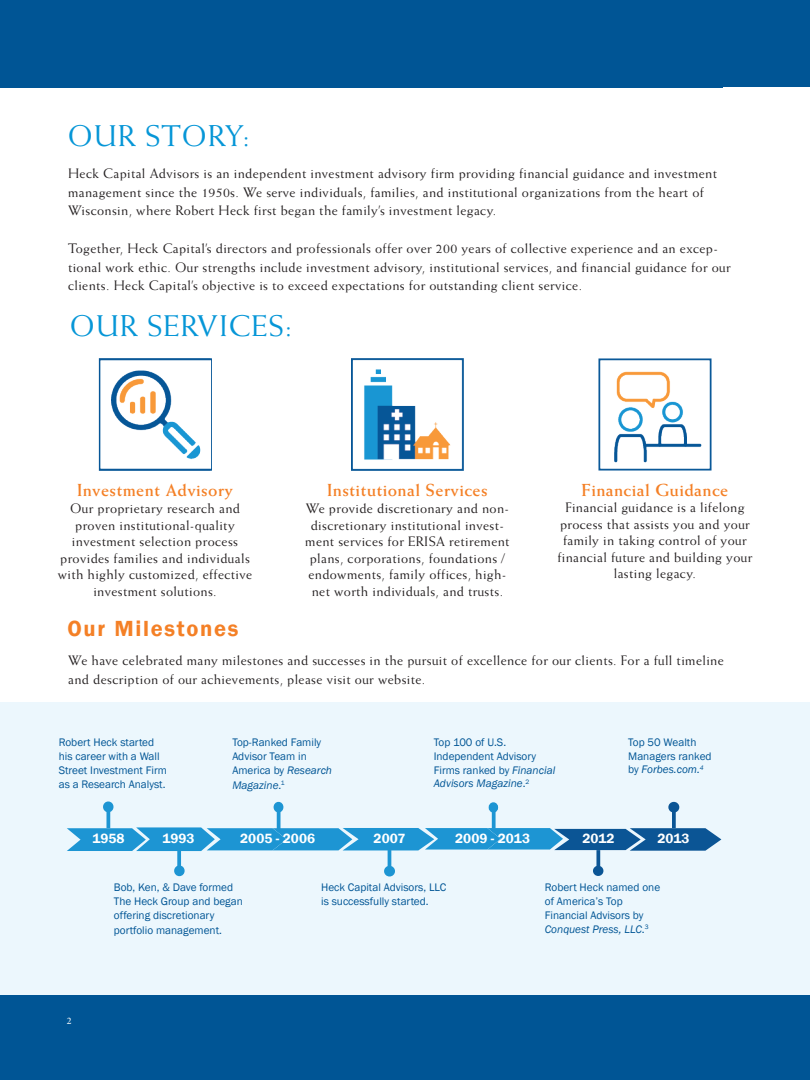
<style>
.page{position:relative;width:810px;height:1080px;background:#fff}
.page>*{position:absolute;margin:0;border:0;box-sizing:border-box;transform-origin:0 0}
.t1{font:30px "Weiss Std";letter-spacing:.03em;color:#0696d7}
.t2{font:600 22.5px "Franklin Gothic";letter-spacing:.075em;color:#f48026}
.t3{font:700 17.5px "Weiss Std";letter-spacing:.025em;color:#f48026}
.t4{font:13.75px/16.5px "Weiss Std";letter-spacing:.025em;color:#231f20}
.t5{font:600 13.75px "Franklin Gothic";color:#fff}
.t6{font:11.25px/13.8px "Franklin Gothic";color:#005595}
.t7{font:italic 11.25px "Franklin Gothic";color:#005595}
.t8{font:10px "Minion Pro";color:#fff}
.s1{font-style:italic}
.s2{font-style:normal}
</style>
<div class="page">
<div style="left:1px;top:702px;width:809px;height:362px;background:#ecf7fd"></div>
<div style="left:0;top:0;width:722px;height:87px;background:#005595"></div>
<div style="left:661px;top:37px;width:149px;height:50px;background:#005595"></div>
<div style="left:559px;top:0;width:251px;height:39px;background:#005595"></div>
<div style="left:0;top:995px;width:721px;height:85px;background:#005595"></div>
<div style="left:659px;top:1033px;width:151px;height:47px;background:#005595"></div>
<div style="left:562px;top:995px;width:248px;height:40px;background:#005595"></div>
<img style="left:351px;top:358px;width:112px;height:113px">
<img style="left:98px;top:358px;width:114px;height:113px">
<img style="left:599px;top:358px;width:112px;height:113px">
<svg style="left:177px;top:851px;width:4px;height:14px"></svg>
<div style="left:174px;top:865px;width:11px;height:11px;border:5px solid #1d95d3;border-radius:50%"></div>
<hr style="left:388px;top:850px;width:3px;height:23px;background:#1d95d3">
<div style="left:384px;top:866px;width:11px;height:10px;border:5px solid #1d95d3;border-radius:50%"></div>
<svg style="left:106px;top:812px;width:4px;height:15px"></svg>
<div style="left:103px;top:802px;width:10px;height:10px;border:5px solid #1d95d3;border-radius:50%"></div>
<hr style="left:277px;top:810px;width:3px;height:20px;background:#1d95d3">
<div style="left:274px;top:802px;width:9px;height:10px;border:5px solid #1d95d3;border-radius:50%"></div>
<svg style="left:492px;top:812px;width:4px;height:15px"></svg>
<div style="left:489px;top:802px;width:9px;height:11px;border:5px solid #1d95d3;border-radius:50%"></div>
<svg style="left:672px;top:813px;width:4px;height:14px"></svg>
<div style="left:668px;top:802px;width:11px;height:11px;border:5px solid #0b5595;border-radius:50%"></div>
<svg style="left:67px;top:827px;width:654px;height:24px;background:#3595cb"></svg>
<svg style="left:596px;top:850px;width:4px;height:16px"></svg>
<div style="left:593px;top:866px;width:10px;height:10px;border:5px solid #0b5595;border-radius:50%"></div>
<p class="t1" style="left:68px;top:118px;width:184px">OUR STORY:</p>
<p class="t4" style="left:68px;top:164px;width:651px;line-height:18.8px">Heck Capital Advisors is an independent investment advisory firm providing financial guidance and investment management since the 1950s. We serve individuals, families, and institutional organizations from the heart of</p>
<p class="t4" style="left:68px;top:202px;width:430px">Wisconsin, where Robert Heck first began the family’s investment legacy.</p>
<p class="t4" style="left:68px;top:239px;width:664px;line-height:18.8px">Together, Heck Capital’s directors and professionals offer over 200 years of collective experience and an excep&shy;tional work ethic. Our strengths include investment advisory, institutional services, and financial guidance for our clients. Heck Capital’s objective is to exceed expectations for outstanding client service.</p>
<p class="t1" style="left:70px;top:308px;width:224px">OUR SERVICES:</p>
<p class="t3" style="left:77px;top:480px;width:157px">Investment Advisory</p>
<p class="t4" style="left:58px;top:500px;width:196px;text-align:center">Our proprietary research and proven institutional-quality investment selection process provides families and individuals with highly customized, effective investment solutions.</p>
<p class="t2" style="left:68px;top:615px;width:172px">Our Milestones</p>
<p class="t3" style="left:327px;top:480px;width:162px">Institutional Services</p>
<p class="t4" style="left:305px;top:500px;width:206px;text-align:center">We provide discretionary and non&shy;discretionary institutional invest&shy;ment services for ERISA retirement plans, corporations, foundations / endowments, family offices, high&shy;net worth individuals, and trusts.</p>
<p class="t3" style="left:582px;top:480px;width:148px">Financial Guidance</p>
<p class="t4" style="left:557px;top:499px;width:197px;text-align:center">Financial guidance is a lifelong process that assists you and your family in taking control of your financial future and building your lasting legacy.</p>
<p class="t4" style="left:68px;top:651px;width:657px;line-height:18.8px">We have celebrated many milestones and successes in the pursuit of excellence for our clients. For a full timeline and description of our achievements, please visit our website.</p>
<p class="t6" style="left:59px;top:736px;width:110px">Robert Heck started his career with a Wall<br>Street Investment Firm as a Research Analyst.</p>
<p class="t6" style="left:232px;top:736px;width:90px">Top-Ranked Family</p>
<p class="t6" style="left:232px;top:750px;width:101px">Advisor Team in<br>America by <span class="s1">Research</span></p>
<p class="t7" style="left:232px;top:778px;width:54px">Magazine<span class="s2">.</span><sup>1</sup></p>
<p class="t6" style="left:434px;top:736px;width:74px">Top 100 of U.S.</p>
<p class="t6" style="left:434px;top:749px;width:123px">Independent Advisory<br>Firms ranked by <span class="s1">Financial</span></p>
<p class="t7" style="left:434px;top:776px;width:97px">Advisors Magazine<span class="s2">.</span><sup>2</sup></p>
<p class="t6" style="left:628px;top:736px;width:85px">Top 50 Wealth<br>Managers ranked by <span class="s1">Forbes.com.</span><sup>4</sup></p>
<p class="t5" style="left:92px;top:830px;width:34px">1958</p>
<p class="t5" style="left:162px;top:830px;width:34px">1993</p>
<p class="t5" style="left:240px;top:830px;width:76px">2005 - 2006</p>
<p class="t5" style="left:374px;top:830px;width:33px">2007</p>
<p class="t5" style="left:455px;top:830px;width:76px">2009 - 2013</p>
<p class="t5" style="left:582px;top:830px;width:34px">2012</p>
<p class="t5" style="left:657px;top:830px;width:34px">2013</p>
<p class="t8" style="left:67px;top:1014px;width:6px">2</p>
<p class="t6" style="left:114px;top:881px;width:130px">Bob, Ken, &amp; Dave formed<br>The Heck Group and began offering discretionary</p>
<p class="t6" style="left:114px;top:924px;width:110px">portfolio management.</p>
<p class="t6" style="left:321px;top:881px;width:127px">Heck Capital Advisors, LLC is successfully started.</p>
<p class="t6" style="left:545px;top:881px;width:117px">Robert Heck named one of America’s Top<br>Financial Advisors by<br><span class="s1">Conquest Press, LLC</span>.<sup>3</sup></p>
</div>
